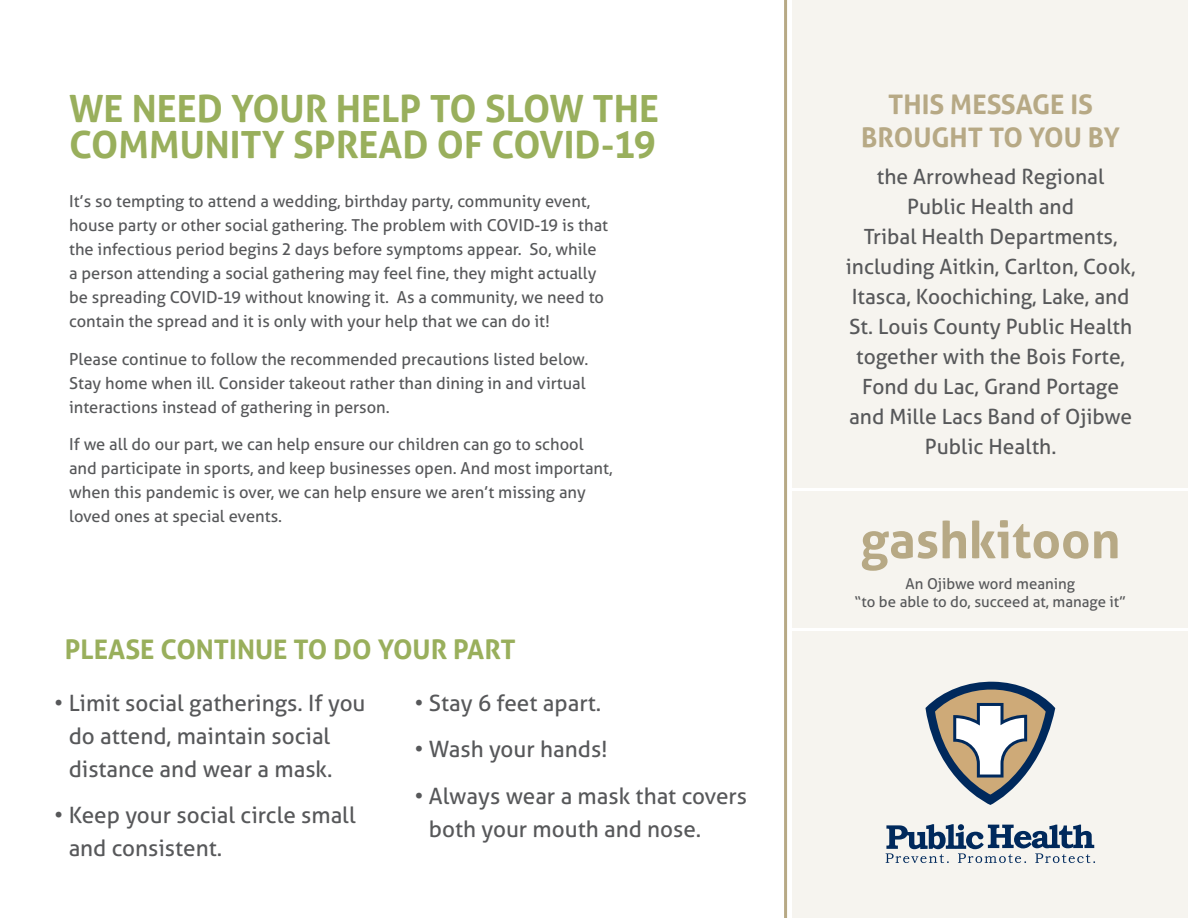
<style>
.page{position:relative;width:1188px;height:918px;background:#fff}
.page>*{position:absolute;margin:0;border:0;box-sizing:border-box;transform-origin:0 0}
.t1{font:700 51px "Aller";color:#b7a985}
.t2{font:700 37.5px/35.5px "Aller";color:#99af5c}
.t3{font:700 27px/33px "Aller";color:#b7a985;text-align:center}
.t4{font:700 27px "Aller";color:#99af5c}
.t5{font:22.5px/33px "Aller";color:#57585a}
.t6{font:21px/30px "Aller";color:#57585a;text-align:center}
.t7{font:16.5px/24px "Aller";color:#57585a}
.t8{font:15px/18px "Aller";color:#57585a;text-align:center}
</style>
<div class="page">
<div style="left:793px;top:0;width:395px;height:487px;background:#f6f4ef"></div>
<div style="left:793px;top:632px;width:395px;height:286px;background:#f6f4ef"></div>
<div style="left:793px;top:491px;width:395px;height:136px;background:#f6f4ef"></div>
<svg style="left:886px;top:824px;width:209px;height:39px"></svg>
<svg style="left:925px;top:682px;width:130px;height:123px"></svg>
<hr style="left:784px;top:0;width:3px;height:918px;background:#b7a985">
<h2 class="t2" style="left:69px;top:91px;width:591px">WE NEED YOUR HELP TO SLOW THE<br>COMMUNITY SPREAD OF COVID-19</h2>
<p class="t7" style="left:69px;top:189px;width:541px">It’s so tempting to attend a wedding, birthday party, community event, house party or other social gathering. The problem with COVID-19 is that the infectious period begins 2 days before symptoms appear. So, while a person attending a social gathering may feel fine, they might actually be spreading COVID-19 without knowing it. As a community, we need to contain the spread and it is only with your help that we can do it!</p>
<p class="t7" style="left:69px;top:347px;width:521px">Please continue to follow the recommended precautions listed below.<br>Stay home when ill. Consider takeout rather than dining in and virtual interactions instead of gathering in person.</p>
<p class="t7" style="left:69px;top:432px;width:545px">If we all do our part, we can help ensure our children can go to school and participate in sports, and keep businesses open. And most important, when this pandemic is over, we can help ensure we aren’t missing any loved ones at special events.</p>
<h3 class="t4" style="left:65px;top:633px;width:452px">PLEASE CONTINUE TO DO YOUR PART</h3>
<h3 class="t5" style="left:69px;top:686px;width:298px;text-indent:-14px">• Limit social gatherings. If you do attend, maintain social distance and wear a mask.</h3>
<h3 class="t5" style="left:69px;top:799px;width:289px;text-indent:-14px">• Keep your social circle small and consistent.</h3>
<h3 class="t5" style="left:414px;top:686px;width:188px">• Stay 6 feet apart.</h3>
<h3 class="t5" style="left:414px;top:733px;width:195px">• Wash your hands!</h3>
<h3 class="t5" style="left:429px;top:779px;width:320px;text-indent:-14px">• Always wear a mask that covers both your mouth and nose.</h3>
<h3 class="t3" style="left:861px;top:88px;width:260px">THIS MESSAGE IS<br>BROUGHT TO YOU BY</h3>
<p class="t6" style="left:846px;top:162px;width:291px">the Arrowhead Regional<br>Public Health and<br>Tribal Health Departments, including Aitkin, Carlton, Cook,<br>Itasca, Koochiching, Lake, and<br>St. Louis County Public Health together with the Bois Forte,<br>Fond du Lac, Grand Portage and Mille Lacs Band of Ojibwe<br>Public Health.</p>
<h1 class="t1" style="left:860px;top:508px;width:262px">gashkitoon</h1>
<p class="t8" style="left:855px;top:575px;width:273px">An Ojibwe word meaning<br>“to be able to do, succeed at, manage it”</p>
</div>
